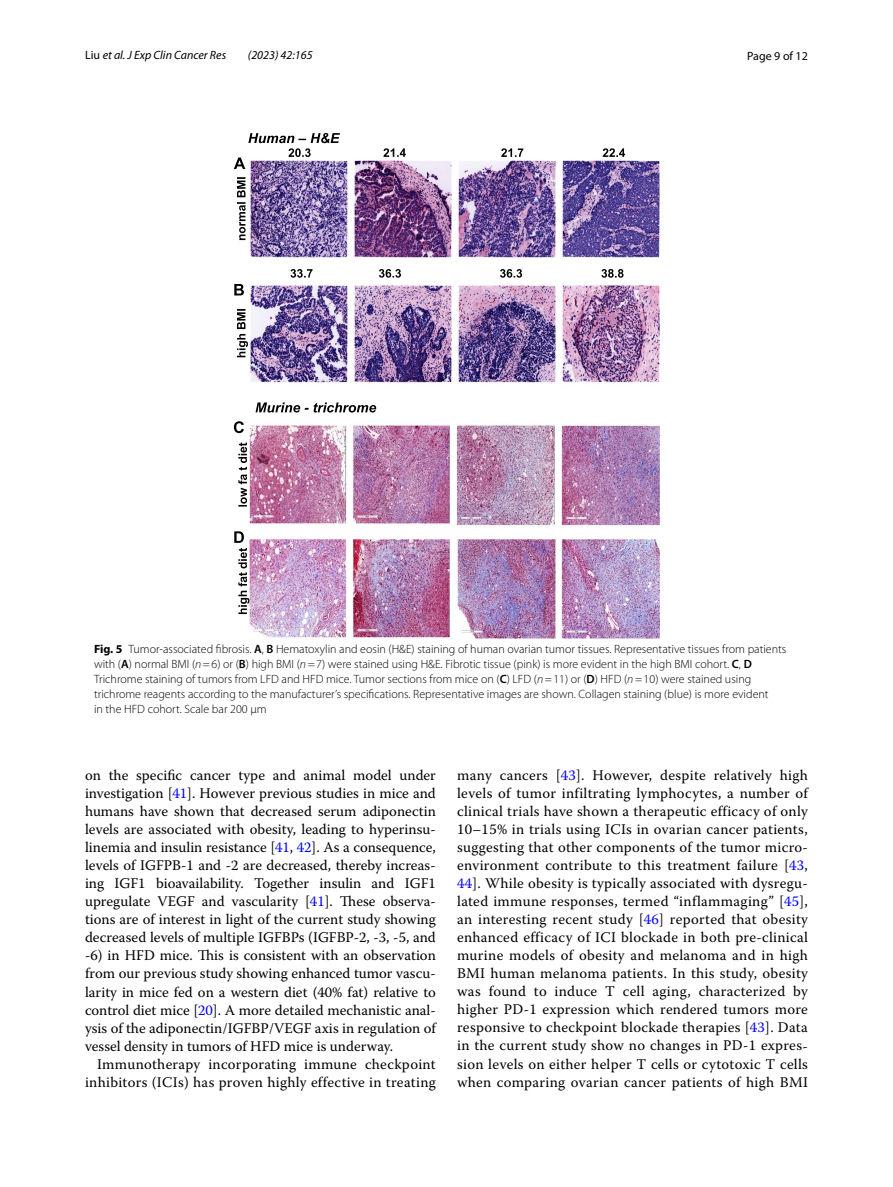
<style>
.page{position:relative;width:893px;height:1187px;background:#fff}
.page>*{position:absolute;margin:0;border:0;box-sizing:border-box;transform-origin:0 0}
.t1{font:14.7px/18px "Warnock Pro";letter-spacing:.02em;color:#000;text-align:justify}
.t2{font:300 12px/15px "Myriad Pro";color:#000}
.t3{font:italic 12px "Myriad Pro";color:#000}
.t4{font:12px "Myriad Pro";color:#000}
.s1{font-style:normal}
.s2{font-weight:700}
.s3{font-weight:600}
.s4{font-style:italic}
.s5{color:#00f}
</style>
<div class="page">
<img style="left:250px;top:160px;width:409px;height:478px">
<svg style="left:237px;top:177px;width:9px;height:63px"></svg>
<svg style="left:237px;top:309px;width:11px;height:48px"></svg>
<svg style="left:234px;top:284px;width:10px;height:11px"></svg>
<svg style="left:383px;top:148px;width:23px;height:9px"></svg>
<svg style="left:501px;top:148px;width:124px;height:9px"></svg>
<svg style="left:290px;top:269px;width:111px;height:9px"></svg>
<svg style="left:500px;top:269px;width:22px;height:9px"></svg>
<svg style="left:601px;top:269px;width:22px;height:9px"></svg>
<svg style="left:238px;top:442px;width:9px;height:64px"></svg>
<svg style="left:234px;top:421px;width:10px;height:12px"></svg>
<svg style="left:234px;top:531px;width:15px;height:83px"></svg>
<svg style="left:256px;top:402px;width:120px;height:10px"></svg>
<svg style="left:234px;top:133px;width:106px;height:36px"></svg>
<p class="t3" style="left:85px;top:48px;width:143px"><span class="s1">Liu</span> et al. J Exp Clin Cancer Res</p>
<p class="t3" style="left:248px;top:48px;width:66px">(2023) 42:165</p>
<p class="t4" style="left:747px;top:48px;width:62px">Page 9 of 12</p>
<p class="t2" style="left:94px;top:641px;width:694px"><span class="s2">Fig. 5</span> Tumor-associated fibrosis. <span class="s3">A</span>, <span class="s3">B</span> Hematoxylin and eosin (H&amp;E) staining of human ovarian tumor tissues. Representative tissues from patients with (<span class="s3">A</span>) normal BMI (<span class="s4">n</span>=6) or (<span class="s3">B</span>) high BMI (<span class="s4">n</span>=7) were stained using H&amp;E. Fibrotic tissue (pink) is more evident in the high BMI cohort. <span class="s3">C</span>, <span class="s3">D </span>Trichrome staining of tumors from LFD and HFD mice. Tumor sections from mice on (<span class="s3">C</span>) LFD (<span class="s4">n</span>=11) or (<span class="s3">D</span>) HFD (<span class="s4">n</span>=10) were stained using trichrome reagents according to the manufacturer’s specifications. Representative images are shown. Collagen staining (blue) is more evident<br>in the HFD cohort. Scale bar 200 μm</p>
<p class="t1" style="left:85px;top:766px;width:352px">on the specific cancer type and animal model under investigation [<span class="s5">41</span>]. However previous studies in mice and humans have shown that decreased serum adiponectin levels are associated with obesity, leading to hyperinsu&shy;linemia and insulin resistance [<span class="s5">41</span>, <span class="s5">42</span>]. As a consequence, levels of IGFPB-1 and -2 are decreased, thereby increas&shy;ing IGF1 bioavailability. Together insulin and IGF1 upregulate VEGF and vascularity [<span class="s5">41</span>]. These observa&shy;tions are of interest in light of the current study showing decreased levels of multiple IGFBPs (IGFBP-2, -3, -5, and -6) in HFD mice. This is consistent with an observation from our previous study showing enhanced tumor vascu&shy;larity in mice fed on a western diet (40% fat) relative to control diet mice [<span class="s5">20</span>]. A more detailed mechanistic anal&shy;ysis of the adiponectin/IGFBP/VEGF axis in regulation of vessel density in tumors of HFD mice is underway.</p>
<p class="t1" style="left:85px;top:1054px;width:352px;text-align:right">Immunotherapy incorporating immune checkpoint inhibitors (ICIs) has proven highly effective in treating</p>
<p class="t1" style="left:457px;top:766px;width:352px">many cancers [<span class="s5">43</span>]. However, despite relatively high levels of tumor infiltrating lymphocytes, a number of clinical trials have shown a therapeutic efficacy of only 10–15% in trials using ICIs in ovarian cancer patients, suggesting that other components of the tumor micro&shy;environment contribute to this treatment failure [<span class="s5">43</span>, <span class="s5">44</span>]. While obesity is typically associated with dysregu&shy;lated immune responses, termed “inflammaging” [<span class="s5">45</span>], an interesting recent study [<span class="s5">46</span>] reported that obesity enhanced efficacy of ICI blockade in both pre-clinical murine models of obesity and melanoma and in high BMI human melanoma patients. In this study, obesity was found to induce T cell aging, characterized by higher PD-1 expression which rendered tumors more responsive to checkpoint blockade therapies [<span class="s5">43</span>]. Data in the current study show no changes in PD-1 expres&shy;sion levels on either helper T cells or cytotoxic T cells when comparing ovarian cancer patients of high BMI</p>
</div>
